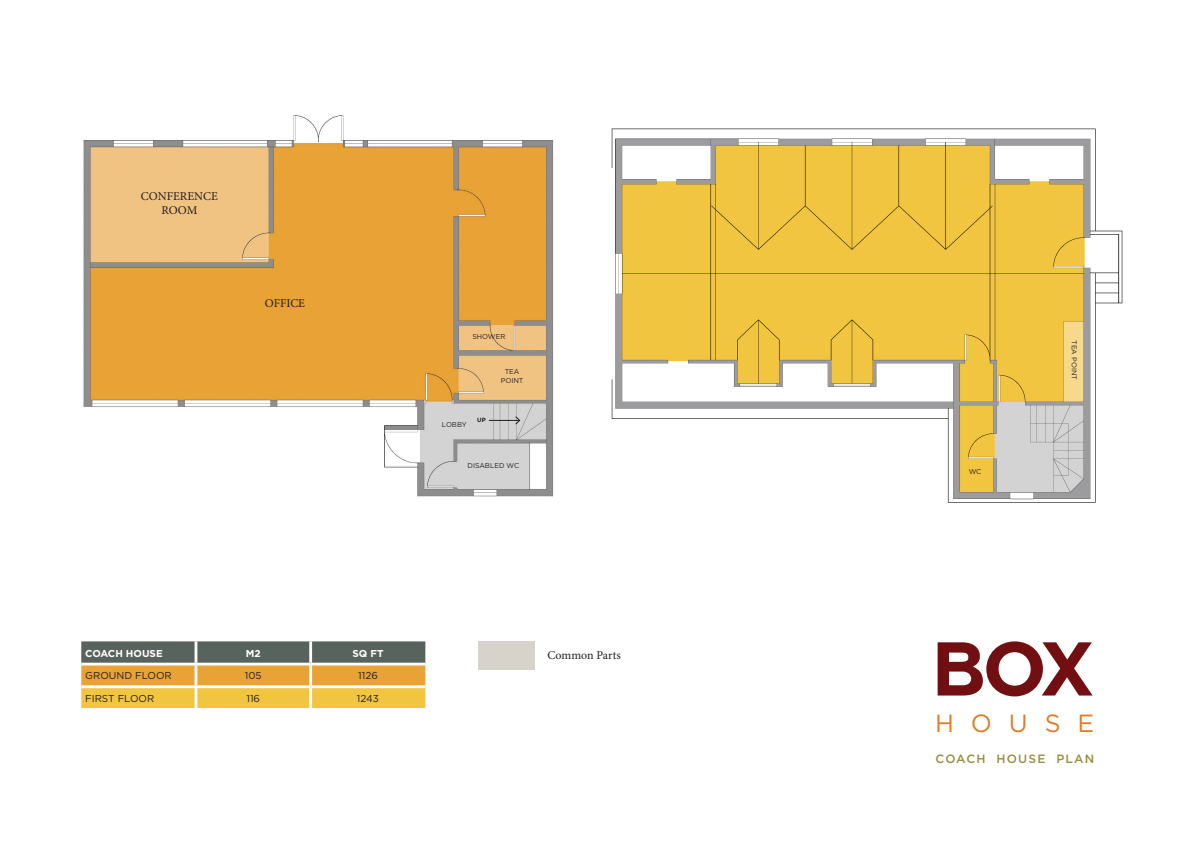
<style>
.page{position:relative;width:1191px;height:842px;background:#fff}
.page>*{position:absolute;margin:0;border:0;box-sizing:border-box;transform-origin:0 0}
.t1{font:24.9px "Gotham";letter-spacing:.68em;color:#de7d26}
.t2{font:12px/14.4px "Minion Pro";color:#231f20;text-align:center}
.t3{font:500 12px "Gotham";letter-spacing:.1em;color:#978e41}
.t4{font:10px "Gotham";color:#231f20}
.t5{font:700 10px "Gotham";color:#fff}
.t6{font:7px/8.4px "Gotham";color:#231f20;text-align:center}
.t7{font:700 6px "Gotham";color:#231f20}
</style>
<div class="page">
<img style="left:83px;top:115px;width:471px;height:382px">
<img style="left:611px;top:128px;width:512px;height:375px">
<div style="left:478px;top:641px;width:56px;height:29px;background:#d7d3ca"></div>
<svg style="left:937px;top:641px;width:155px;height:55px"></svg>
<svg style="left:81px;top:641px;width:344px;height:67px;background:#ba994c"></svg>
<hr style="left:194px;top:641px;width:3px;height:22px;background:#fff">
<hr style="left:309px;top:641px;width:3px;height:22px;background:#fff">
<hr style="left:194px;top:665px;width:3px;height:20px;background:#fff">
<hr style="left:309px;top:665px;width:3px;height:20px;background:#fff">
<hr style="left:194px;top:688px;width:3px;height:20px;background:#fff">
<hr style="left:309px;top:688px;width:3px;height:20px;background:#fff">
<hr style="left:81px;top:663px;width:115px;height:2px;background:#fff">
<hr style="left:196px;top:663px;width:115px;height:2px;background:#fff">
<hr style="left:311px;top:663px;width:114px;height:2px;background:#fff">
<hr style="left:81px;top:685px;width:115px;height:3px;background:#fff">
<hr style="left:196px;top:685px;width:115px;height:3px;background:#fff">
<hr style="left:311px;top:685px;width:114px;height:3px;background:#fff">
<hr style="left:489px;top:420px;width:30px;height:1px;background:#231f20">
<svg style="left:514px;top:415px;width:7px;height:10px"></svg>
<h2 class="t2" style="left:141px;top:189px;width:78px">CONFERENCE<br>ROOM</h2>
<h2 class="t2" style="left:265px;top:296px;width:42px">OFFICE</h2>
<p class="t6" style="left:472px;top:333px;width:34px">SHOWER</p>
<p class="t6" style="left:442px;top:420px;width:26px">LOBBY</p>
<p class="t7" style="left:477px;top:416px;width:10px">UP</p>
<p class="t6" style="left:501px;top:367px;width:24px">TEA<br>POINT</p>
<p class="t6" style="left:467px;top:461px;width:53px">DISABLED WC</p>
<h3 class="t5" style="left:85px;top:647px;width:79px">COACH HOUSE</h3>
<h3 class="t5" style="left:246px;top:647px;width:16px">M2</h3>
<h3 class="t5" style="left:352px;top:647px;width:32px">SQ FT</h3>
<h3 class="t4" style="left:85px;top:669px;width:88px">GROUND FLOOR</h3>
<h3 class="t4" style="left:245px;top:669px;width:18px">105</h3>
<h3 class="t4" style="left:358px;top:669px;width:21px">1126</h3>
<h3 class="t4" style="left:85px;top:692px;width:71px">FIRST FLOOR</h3>
<h3 class="t4" style="left:246px;top:692px;width:15px">116</h3>
<h3 class="t4" style="left:357px;top:692px;width:24px">1243</h3>
<h2 class="t2" style="left:547px;top:648px;width:75px">Common Parts</h2>
<p class="t6" style="left:968px;top:467px;width:14px">WC</p>
<p class="t6" style="left:1078px;top:340px;width:41px;rotate:90deg">TEA POINT</p>
<h1 class="t1" style="left:935px;top:707px;width:161px">HOUSE</h1>
<h2 class="t3" style="left:935px;top:751px;width:160px">COACH HOUSE PLAN</h2>
</div>
